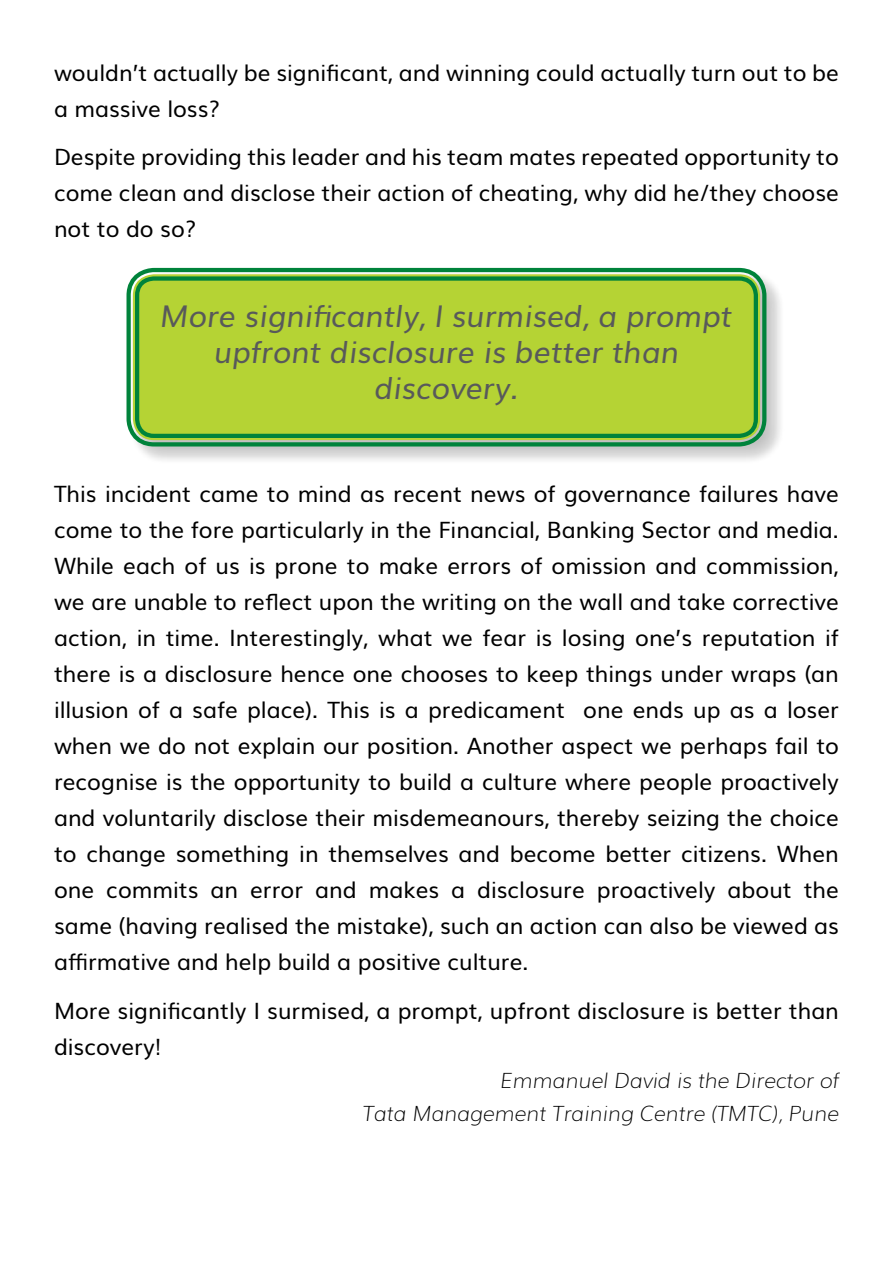
<style>
.page{position:relative;width:893px;height:1263px;background:#fff}
.page>*{position:absolute;margin:0;border:0;box-sizing:border-box;transform-origin:0 0}
.t1{font:italic 30px/36px "Muli";color:#58595b;text-align:center}
.t2{font:22.5px/36px "Muli";color:#000}
.t3{font:italic 200 21px/33px "Muli";color:#000;text-align:right}
</style>
<div class="page">
<div style="left:129px;top:270px;width:656px;height:195px;background:#000;opacity:.25"></div>
<div style="left:133px;top:274px;width:627px;height:166px;background:#b5d334;border-radius:21px"></div>
<div style="left:126px;top:268px;width:640px;height:178px;border:4px solid #00833b;border-radius:26px"></div>
<div style="left:135px;top:276px;width:623px;height:162px;border:4px solid #00833b;border-radius:17px"></div>
<p class="t2" style="left:54px;top:53px;width:786px">wouldn’t actually be significant, and winning could actually turn out to be a massive loss?</p>
<p class="t2" style="left:54px;top:137px;width:786px;text-align:justify">Despite providing this leader and his team mates repeated opportunity to come clean and disclose their action of cheating, why did he/they choose not to do so?</p>
<h1 class="t1" style="left:161px;top:295px;width:573px">More significantly, I surmised, a prompt upfront disclosure is better than discovery.</h1>
<p class="t2" style="left:54px;top:474px;width:786px;text-align:justify">This incident came to mind as recent news of governance failures have come to the fore particularly in the Financial, Banking Sector and media.<br>While each of us is prone to make errors of omission and commission, we are unable to reflect upon the writing on the wall and take corrective action, in time. Interestingly, what we fear is losing one’s reputation if there is a disclosure hence one chooses to keep things under wraps (an illusion of a safe place). This is a predicament one ends up as a loser when we do not explain our position. Another aspect we perhaps fail to recognise is the opportunity to build a culture where people proactively and voluntarily disclose their misdemeanours, thereby seizing the choice to change something in themselves and become better citizens. When one commits an error and makes a disclosure proactively about the same (having realised the mistake), such an action can also be viewed as affirmative and help build a positive culture.</p>
<p class="t2" style="left:54px;top:991px;width:786px">More significantly I surmised, a prompt, upfront disclosure is better than discovery!</p>
<p class="t3" style="left:363px;top:1062px;width:478px">Emmanuel David is the Director of<br>Tata Management Training Centre (TMTC), Pune</p>
</div>
